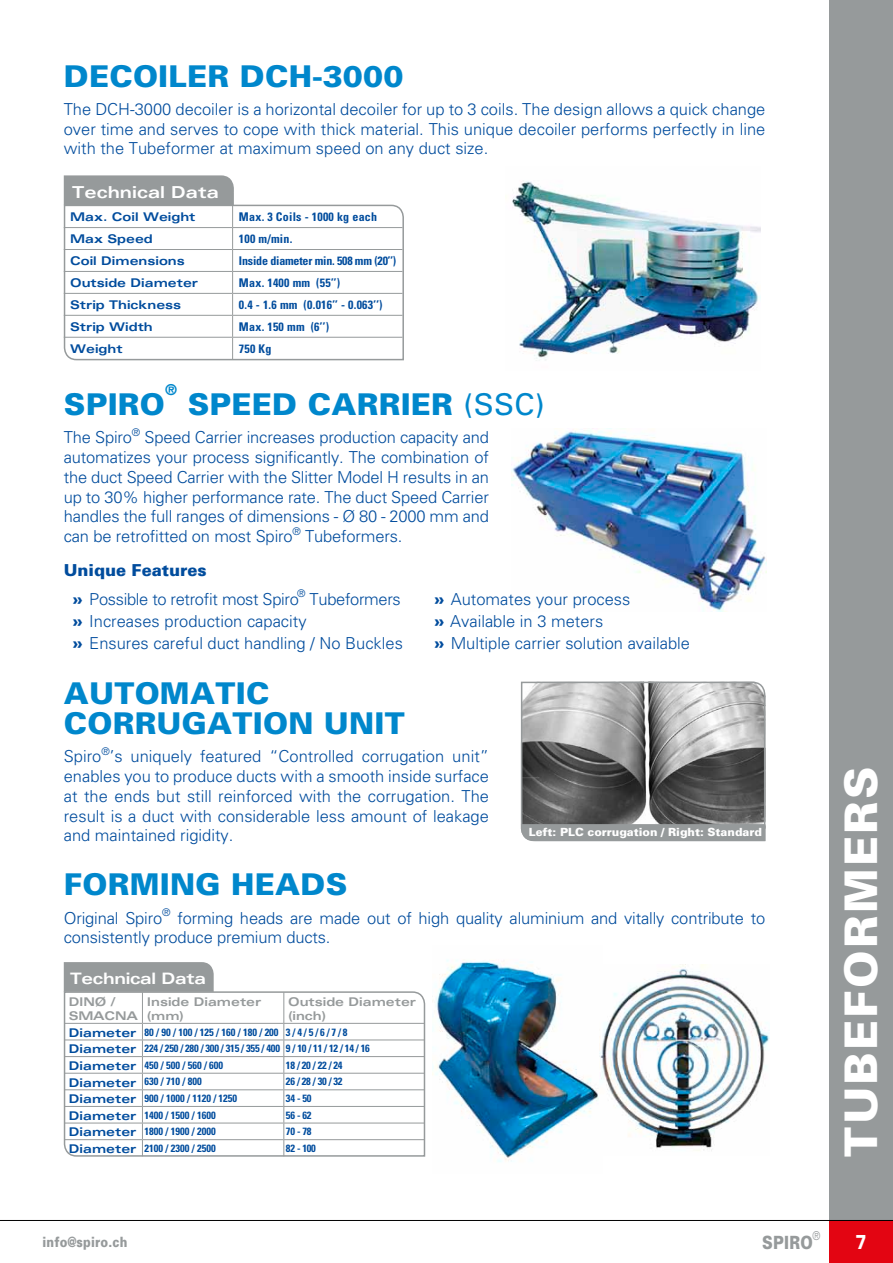
<style>
.page{position:relative;width:893px;height:1263px;background:#fff}
.page>*{position:absolute;margin:0;border:0;box-sizing:border-box;transform-origin:0 0}
.t1{font:900 45px "Univers";letter-spacing:.05em;color:#fff}
.t2{font:900 30px/30px "Univers";letter-spacing:.01em;color:#0087cc}
.t3{font:900 20.25px "Univers";color:#fff;scale:.81 1}
.t4{font:900 18.15px "Univers";letter-spacing:.02em;color:#969a9b;scale:.81 1}
.t5{font:300 16.5px/19.8px "Univers";color:#004c9d;text-align:justify}
.t6{font:300 16.5px "Univers";letter-spacing:-.02em;color:#004c9d}
.t7{font:900 16.5px "Univers";color:#004c9d}
.t8{font:700 expanded 16.5px "Univers";color:#fff}
.t9{font:700 expanded 15.75px "Univers";letter-spacing:-.02em;color:#fff}
.t10{font:900 15px "Univers";color:#0087cc}
.t11{font:900 14.1px "Univers";letter-spacing:.02em;color:#969a9b;scale:.81 1}
.t12{font:300 12.15px "Univers";color:#969a9b;scale:.81 1}
.t13{font:700 condensed 12px "Univers";letter-spacing:.02em;color:#004c9d}
.t14{font:700 expanded 12px "Univers";color:#004c9d}
.t15{font:700 expanded 12px/14.4px "Univers";color:#969a9b}
.t16{font:700 condensed 12px "Univers";letter-spacing:-.015em;color:#004c9d}
.t17{font:700 expanded 12px/14.4px "Univers";letter-spacing:-.02em;color:#969a9b}
.t18{font:900 11.25px "Univers";color:#fff}
.t19{font:700 condensed 10.5px/16.6px "Univers";color:#004c9d}
.t20{font:300 10.5px "Univers";color:#004c9d}
.s1{font-weight:400}
.s2{font-weight:900}
.s3{font-stretch:expanded;font-size:12px}
</style>
<div class="page">
<img style="left:435px;top:960px;width:165px;height:202px">
<img style="left:600px;top:964px;width:170px;height:187px">
<img style="left:512px;top:430px;width:255px;height:181px">
<div style="left:829px;top:0;width:64px;height:1220px;background:#969a9b"></div>
<div style="left:64px;top:175px;width:170px;height:29px;background:#969a9b"></div>
<svg style="left:63px;top:204px;width:341px;height:157px"></svg>
<img style="left:512px;top:181px;width:248px;height:179px">
<div style="left:829px;top:1220px;width:64px;height:43px;background:#e30512"></div>
<div style="left:64px;top:962px;width:150px;height:28px;background:#969a9b"></div>
<svg style="left:63px;top:990px;width:363px;height:167px"></svg>
<svg style="left:520px;top:681px;width:246px;height:161px;background:#8b8b8b"></svg>
<hr style="left:0;top:1220px;width:893px;height:1px;background:#000">
<h2 class="t2" style="left:64px;top:61px;width:341px">DECOILER DCH-3000</h2>
<p class="t5" style="left:64px;top:100px;width:703px">The DCH-3000 decoiler is a horizontal decoiler for up to 3 coils. The design allows a quick change over time and serves to cope with thick material. This unique decoiler performs perfectly in line with the Tubeformer at maximum speed on any duct size.</p>
<p class="t8" style="left:72px;top:183px;width:148px">Technical Data</p>
<p class="t14" style="left:70px;top:210px;width:127px">Max. Coil Weight</p>
<p class="t13" style="left:239px;top:210px;width:140px">Max. 3 Coils - 1000 kg each</p>
<p class="t14" style="left:70px;top:232px;width:84px">Max Speed</p>
<p class="t13" style="left:239px;top:232px;width:55px">100 m/min.</p>
<p class="t14" style="left:70px;top:254px;width:116px">Coil Dimensions</p>
<p class="t16" style="left:239px;top:254px;width:159px">Inside diameter min. 508 mm (20’’)</p>
<p class="t14" style="left:70px;top:276px;width:130px">Outside Diameter</p>
<p class="t13" style="left:239px;top:275px;width:103px">Max. 1400 mm (55’’)</p>
<p class="t14" style="left:70px;top:298px;width:113px">Strip Thickness</p>
<p class="t13" style="left:239px;top:297px;width:145px">0.4 - 1.6 mm (0.016’’ - 0.063’’)</p>
<p class="t14" style="left:70px;top:320px;width:84px">Strip Width</p>
<p class="t13" style="left:239px;top:319px;width:92px">Max. 150 mm (6’’)</p>
<p class="t14" style="left:70px;top:342px;width:54px">Weight</p>
<p class="t13" style="left:239px;top:341px;width:34px">750 Kg</p>
<h2 class="t2" style="left:64px;top:388px;width:103px">SPIRO</h2>
<p class="t10" style="left:165px;top:381px;width:13px">®</p>
<h2 class="t2" style="left:188px;top:388px;width:359px">SPEED CARRIER <span class="s1">(SSC)</span></h2>
<p class="t5" style="left:64px;top:427px;width:70px">The Spiro</p>
<p class="t20" style="left:132px;top:425px;width:10px">®</p>
<p class="t5" style="left:64px;top:427px;width:427px;text-indent:81px">Speed Carrier increases production capacity and automatizes your process significantly. The combination of the duct Speed Carrier with the Slitter Model H results in an up to 30% higher performance rate. The duct Speed Carrier handles the full ranges of dimensions - Ø 80 - 2000 mm and can be retrofitted on most Spiro</p>
<p class="t20" style="left:292px;top:524px;width:10px">®</p>
<p class="t5" style="left:305px;top:526px;width:99px">Tubeformers.</p>
<p class="t7" style="left:64px;top:560px;width:144px">Unique Features</p>
<p class="t6" style="left:72px;top:589px;width:228px"><span class="s2">»</span> Possible to retrofit most Spiro</p>
<p class="t20" style="left:297px;top:587px;width:10px">®</p>
<p class="t6" style="left:310px;top:589px;width:93px">Tubeformers</p>
<p class="t5" style="left:72px;top:610px;width:332px;line-height:21.9px"><span class="s2">»</span> Increases production capacity<br><span class="s2">»</span> Ensures careful duct handling / No Buckles</p>
<p class="t5" style="left:434px;top:588px;width:258px;line-height:21.9px;text-align:left"><span class="s2">»</span> Automates your process<br><span class="s2">»</span> Available in 3 meters<br><span class="s2">»</span> Multiple carrier solution available</p>
<h2 class="t2" style="left:64px;top:677px;width:343px">AUTOMATIC<br>CORRUGATION UNIT</h2>
<p class="t5" style="left:64px;top:746px;width:39px">Spiro</p>
<p class="t20" style="left:101px;top:745px;width:10px">®</p>
<p class="t5" style="left:64px;top:746px;width:427px;text-indent:46px">’s uniquely featured “Controlled corrugation unit” enables you to produce ducts with a smooth inside surface at the ends but still reinforced with the corrugation. The result is a duct with considerable less amount of leakage and maintained rigidity.</p>
<p class="t18" style="left:529px;top:825px;width:235px">Left: PLC corrugation / Right: Standard</p>
<h2 class="t2" style="left:64px;top:869px;width:285px">FORMING HEADS</h2>
<p class="t5" style="left:64px;top:908px;width:100px">Original Spiro</p>
<p class="t20" style="left:162px;top:906px;width:10px">®</p>
<p class="t5" style="left:64px;top:908px;width:703px;text-indent:114px">forming heads are made out of high quality aluminium and vitally contribute to consistently produce premium ducts.</p>
<p class="t9" style="left:70px;top:970px;width:137px">Technical Data</p>
<p class="t17" style="left:69px;top:994px;width:71px">DINØ /<br>SMACNA</p>
<p class="t15" style="left:147px;top:994px;width:116px">Inside Diameter (mm)</p>
<p class="t15" style="left:288px;top:994px;width:130px">Outside Diameter (inch)</p>
<p class="t19" style="left:69px;top:1023px;width:303px"><span class="s3">Diameter</span> 80 / 90 / 100 / 125 / 160 / 180 / 200 3 / 4 / 5 / 6 / 7 / 8<br><span class="s3">Diameter</span> 224 / 250 / 280 / 300 / 315 / 355 / 400 9 / 10 / 11 / 12 / 14 / 16<br><span class="s3">Diameter</span> 450 / 500 / 560 / 600</p>
<p class="t19" style="left:286px;top:1057px;width:58px">18 / 20 / 22 / 24</p>
<p class="t19" style="left:69px;top:1073px;width:134px"><span class="s3">Diameter</span> 630 / 710 / 800</p>
<p class="t19" style="left:286px;top:1073px;width:58px">26 / 28 / 30 / 32</p>
<p class="t19" style="left:69px;top:1090px;width:170px"><span class="s3">Diameter</span> 900 / 1000 / 1120 / 1250</p>
<p class="t19" style="left:286px;top:1090px;width:27px">34 - 50</p>
<p class="t19" style="left:69px;top:1106px;width:148px"><span class="s3">Diameter</span> 1400 / 1500 / 1600</p>
<p class="t19" style="left:286px;top:1106px;width:27px">56 - 62</p>
<p class="t19" style="left:69px;top:1123px;width:148px"><span class="s3">Diameter</span> 1800 / 1900 / 2000</p>
<p class="t19" style="left:286px;top:1123px;width:27px">70 - 78</p>
<p class="t19" style="left:69px;top:1140px;width:148px"><span class="s3">Diameter</span> 2100 / 2300 / 2500</p>
<p class="t19" style="left:286px;top:1140px;width:31px">82 - 100</p>
<h1 class="t1" style="left:833px;top:1157px;width:391px;rotate:-90deg">TUBEFORMERS</h1>
<p class="t12" style="left:812px;top:1228px;width:11px">®</p>
<p class="t11" style="left:43px;top:1233px;width:107px">info@spiro.ch</p>
<p class="t4" style="left:762px;top:1231px;width:64px">SPIRO</p>
<p class="t3" style="left:856px;top:1229px;width:15px">7</p>
</div>
